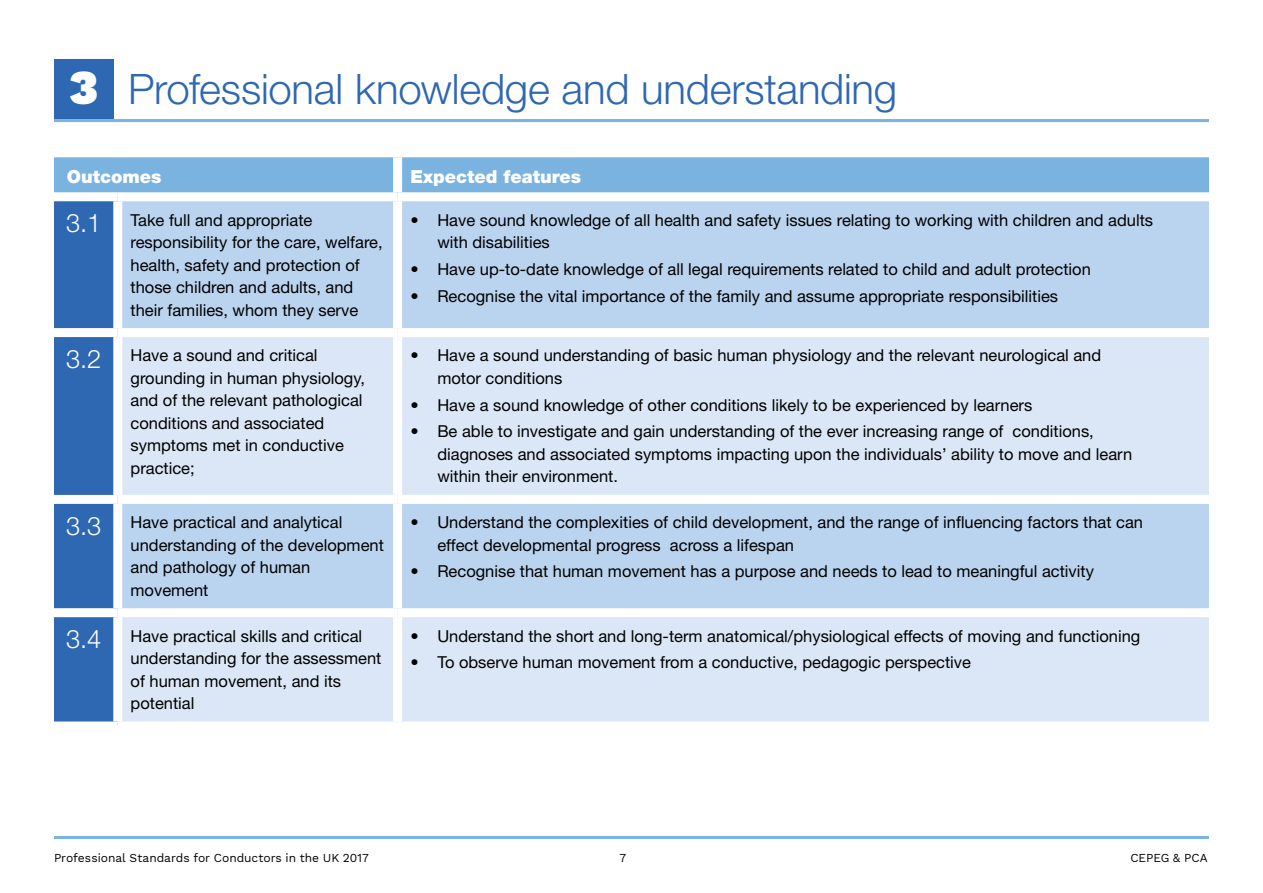
<style>
.page{position:relative;width:1263px;height:893px;background:#fff}
.page>*{position:absolute;margin:0;border:0;box-sizing:border-box;transform-origin:0 0}
.t1{font:900 48px "Work Sans";color:#fff}
.t2{font:300 42px "Helvetica Neue LT Std";letter-spacing:-.005em;color:#2e67b2}
.t3{font:900 18px "Helvetica Neue LT Std";color:#fff}
.t4{font:16.5px/22.5px "Helvetica Neue LT Std";color:#000}
.t5{font:12px "Work Sans";letter-spacing:-.005em;color:#000}
.s1{font-weight:300;font-size:25.5px;color:#fff}
</style>
<div class="page">
<hr style="left:54px;top:119px;width:1155px;height:3px;background:#7ab2e0">
<hr style="left:54px;top:836px;width:1155px;height:3px;background:#7ab2e0">
<div style="left:54px;top:157px;width:1155px;height:35px;background:#7ab2e0"></div>
<div style="left:54px;top:201px;width:59px;height:520px;background:#2e67b2"></div>
<div style="left:122px;top:201px;width:1087px;height:127px;background:#bad3ee"></div>
<svg style="left:122px;top:337px;width:1087px;height:384px;background:#d2e2f3"></svg>
<div style="left:393px;top:201px;width:9px;height:127px;background:#fff"></div>
<div style="left:54px;top:328px;width:64px;height:9px;background:#fff"></div>
<div style="left:393px;top:337px;width:9px;height:158px;background:#fff"></div>
<div style="left:54px;top:495px;width:64px;height:9px;background:#fff"></div>
<div style="left:118px;top:495px;width:280px;height:9px;background:#fff"></div>
<div style="left:398px;top:495px;width:811px;height:9px;background:#fff"></div>
<div style="left:393px;top:504px;width:9px;height:104px;background:#fff"></div>
<div style="left:393px;top:157px;width:9px;height:35px;background:#fff"></div>
<div style="left:54px;top:608px;width:64px;height:9px;background:#fff"></div>
<div style="left:118px;top:608px;width:280px;height:9px;background:#fff"></div>
<div style="left:398px;top:608px;width:811px;height:9px;background:#fff"></div>
<div style="left:393px;top:617px;width:9px;height:104px;background:#fff"></div>
<div style="left:54px;top:60px;width:60px;height:59px;background:#2e67b2"></div>
<h1 class="t1" style="left:69px;top:60px;width:30px">3</h1>
<h2 class="t2" style="left:128px;top:64px;width:770px">Professional knowledge and understanding</h2>
<p class="t3" style="left:67px;top:166px;width:96px">Outcomes</p>
<p class="t3" style="left:410px;top:166px;width:172px">Expected features</p>
<p class="t4" style="left:131px;top:208px;width:254px;text-indent:-64px"><span class="s1">3.1</span> Take full and appropriate responsibility for the care, welfare, health, safety and protection of those children and adults, and their families, whom they serve</p>
<p class="t4" style="left:437px;top:208px;width:717px;text-indent:-27px">• Have sound knowledge of all health and safety issues relating to working with children and adults with disabilities</p>
<p class="t4" style="left:410px;top:257px;width:682px">• Have up-to-date knowledge of all legal requirements related to child and adult protection</p>
<p class="t4" style="left:410px;top:284px;width:649px">• Recognise the vital importance of the family and assume appropriate responsibilities</p>
<p class="t4" style="left:131px;top:344px;width:236px;text-indent:-64px"><span class="s1">3.2</span> Have a sound and critical grounding in human physiology, and of the relevant pathological conditions and associated symptoms met in conductive practice;</p>
<p class="t4" style="left:437px;top:344px;width:665px;text-indent:-27px">• Have a sound understanding of basic human physiology and the relevant neurological and motor conditions</p>
<p class="t4" style="left:410px;top:393px;width:623px">• Have a sound knowledge of other conditions likely to be experienced by learners</p>
<p class="t4" style="left:437px;top:420px;width:696px;text-indent:-27px">• Be able to investigate and gain understanding of the ever increasing range of conditions, diagnoses and associated symptoms impacting upon the individuals’ ability to move and learn within their environment.</p>
<p class="t4" style="left:131px;top:511px;width:255px;text-indent:-64px"><span class="s1">3.3</span> Have practical and analytical understanding of the development and pathology of human movement</p>
<p class="t4" style="left:437px;top:511px;width:707px;text-indent:-27px">• Understand the complexities of child development, and the range of influencing factors that can effect developmental progress across a lifespan</p>
<p class="t4" style="left:410px;top:560px;width:685px">• Recognise that human movement has a purpose and needs to lead to meaningful activity</p>
<p class="t4" style="left:131px;top:624px;width:252px;text-indent:-64px"><span class="s1">3.4</span> Have practical skills and critical understanding for the assessment of human movement, and its potential</p>
<p class="t4" style="left:410px;top:624px;width:731px">• Understand the short and long-term anatomical/physiological effects of moving and functioning</p>
<p class="t4" style="left:410px;top:651px;width:562px">• To observe human movement from a conductive, pedagogic perspective</p>
<p class="t5" style="left:54px;top:851px;width:316px">Professional Standards for Conductors in the UK 2017</p>
<p class="t5" style="left:619px;top:851px;width:8px">7</p>
<p class="t5" style="left:1130px;top:851px;width:79px">CEPEG &amp; PCA</p>
</div>
